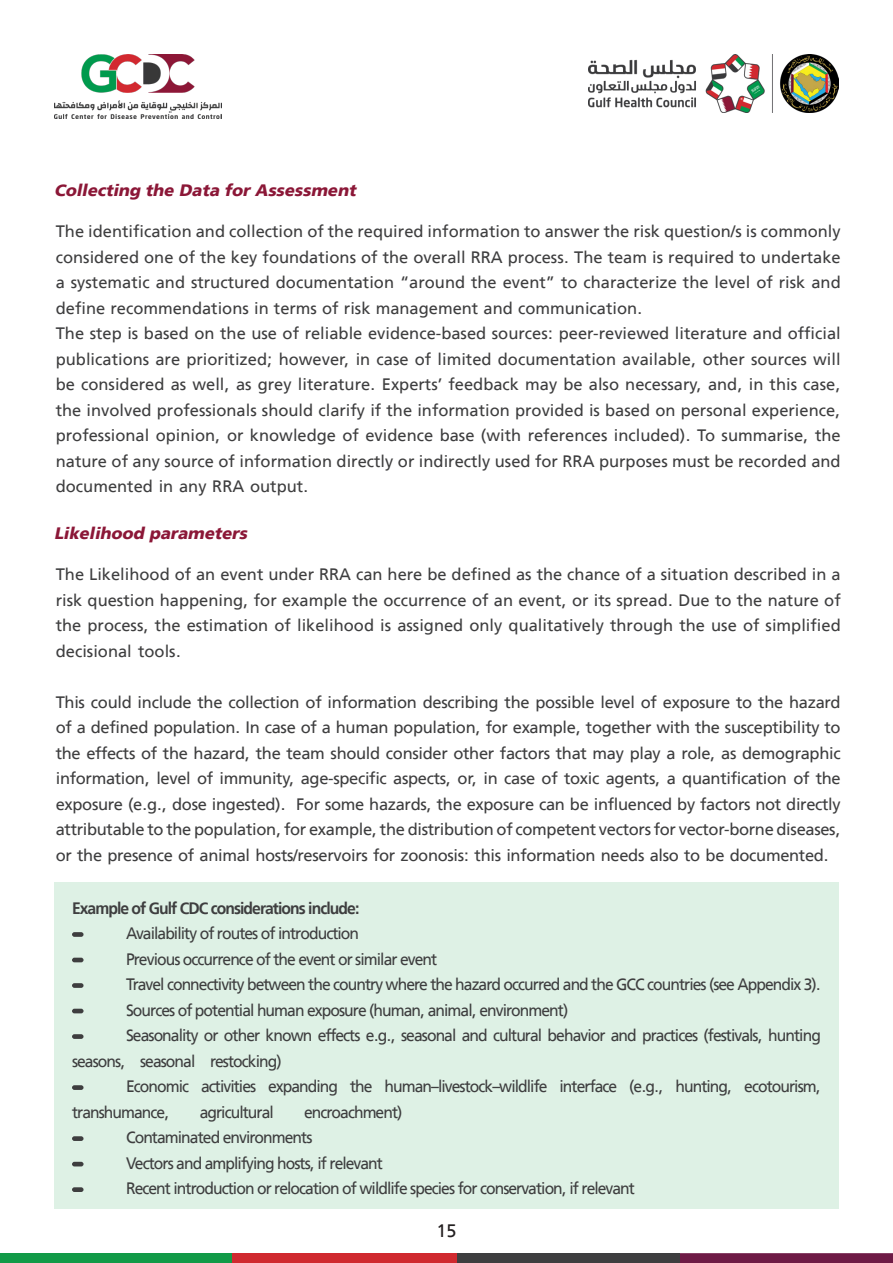
<style>
.page{position:relative;width:893px;height:1263px;background:#fff}
.page>*{position:absolute;margin:0;border:0;box-sizing:border-box;transform-origin:0 0}
.t1{font:18px "Frutiger LT Arabic 55 Roman";color:#231f20}
.Paragraph_main{font:16.5px/25.5px "Frutiger LT Arabic 55 Roman";color:#3e3e3f;text-align:justify}
.Paragraph_main-2{font:16.5px/25.5px "Frutiger LT Arabic 55 Roman";letter-spacing:-.06em;color:#3e3e3f;scale:.95 1}
.Paragraph_main-3{font:italic 900 16.5px "Frutiger LT Arabic 75";color:#8b1737}
.Paragraph_main-4{font:700 16.5px "Frutiger LT Arabic 65";letter-spacing:-.06em;color:#3e3e3f;scale:.95 1}
</style>
<div class="page">
<img style="left:589px;top:54px;width:250px;height:59px">
<svg style="left:680px;top:1253px;width:213px;height:10px;background:#701e48"></svg>
<div style="left:440px;top:1253px;width:240px;height:10px;background:#3e3e3f"></div>
<div style="left:217px;top:1253px;width:240px;height:10px;background:#d0292f"></div>
<div style="left:0;top:1253px;width:232px;height:10px;background:#119a48"></div>
<img style="left:54px;top:54px;width:167px;height:65px">
<div style="left:54px;top:883px;width:785px;height:326px;background:#def1e5"></div>
<div style="left:72px;top:932px;width:12px;height:5px;background:#3e3e3f;border-radius:2px"></div>
<hr style="left:72px;top:958px;width:12px;height:4px;background:#3e3e3f;border-radius:2px">
<div style="left:72px;top:983px;width:12px;height:5px;background:#3e3e3f;border-radius:2px"></div>
<hr style="left:72px;top:1009px;width:12px;height:4px;background:#3e3e3f;border-radius:2px">
<div style="left:72px;top:1034px;width:12px;height:5px;background:#3e3e3f;border-radius:2px"></div>
<div style="left:72px;top:1085px;width:12px;height:5px;background:#3e3e3f;border-radius:2px"></div>
<div style="left:72px;top:1136px;width:12px;height:5px;background:#3e3e3f;border-radius:2px"></div>
<hr style="left:72px;top:1162px;width:12px;height:4px;background:#3e3e3f;border-radius:2px">
<div style="left:72px;top:1187px;width:12px;height:5px;background:#3e3e3f;border-radius:2px"></div>
<p class="Paragraph_main-3" style="left:54px;top:180px;width:309px">CollectingtheDataforAssessment</p>
<p class="Paragraph_main" style="left:56px;top:219px;width:786px;text-align:left">The identification and collection of the required information to answer the risk question/s is commonly considered one of the key foundations of the overall RRA process. The team is required to undertake a systematic and structured documentation “around the event” to characterize the level of risk and define recommendations in terms of risk management and communication.<br>The step is based on the use of reliable evidence-based sources: peer-reviewed literature and official publications are prioritized; however, in case of limited documentation available, other sources will be considered as well, as grey literature. Experts’ feedback may be also necessary, and, in this case, the involved professionals should clarify if the information provided is based on personal experience, professional opinion, or knowledge of evidence base (with references included). To summarise, the nature of any source of information directly or indirectly used for RRA purposes must be recorded and documented in any RRA output.</p>
<p class="Paragraph_main-3" style="left:54px;top:523px;width:201px">Likelihoodparameters</p>
<p class="Paragraph_main" style="left:56px;top:562px;width:786px">The Likelihood of an event under RRA can here be defined as the chance of a situation described in a risk question happening, for example the occurrence of an event, or its spread. Due to the nature of the process, the estimation of likelihood is assigned only qualitatively through the use of simplified decisional tools.</p>
<p class="Paragraph_main" style="left:56px;top:689px;width:786px">This could include the collection of information describing the possible level of exposure to the hazard of a defined population. In case of a human population, for example, together with the susceptibility to the effects of the hazard, the team should consider other factors that may play a role, as demographic information, level of immunity, age-specific aspects, or, in case of toxic agents, a quantification of the exposure (e.g., dose ingested). For some hazards, the exposure can be influenced by factors not directly attributable to the population, for example, the distribution of competent vectors for vector-borne diseases, or the presence of animal hosts/reservoirs for zoonosis: this information needs also to be documented.</p>
<p class="Paragraph_main-4" style="left:72px;top:894px;width:305px">Example of Gulf CDC considerations include:</p>
<p class="Paragraph_main-2" style="left:126px;top:920px;width:247px">Availability of routes of introduction</p>
<p class="Paragraph_main-2" style="left:126px;top:946px;width:329px">Previous occurrence of the event or similar event</p>
<p class="Paragraph_main-2" style="left:126px;top:971px;width:733px">Travel connectivity between the country where the hazard occurred and the GCC countries (see Appendix 3).</p>
<p class="Paragraph_main-2" style="left:126px;top:997px;width:467px">Sources of potential human exposure (human, animal, environment)</p>
<p class="Paragraph_main-2" style="left:72px;top:1022px;width:790px;text-indent:54px">Seasonality or other known effects e.g., seasonal and cultural behavior and practices (festivals, hunting seasons, seasonal restocking)</p>
<p class="Paragraph_main-2" style="left:72px;top:1073px;width:790px;text-indent:54px">Economic activities expanding the human–livestock–wildlife interface (e.g., hunting, ecotourism, transhumance,</p>
<p class="Paragraph_main-2" style="left:200px;top:1099px;width:80px">agricultural</p>
<p class="Paragraph_main-2" style="left:304px;top:1099px;width:105px">encroachment)</p>
<p class="Paragraph_main-2" style="left:126px;top:1124px;width:198px">Contaminated environments</p>
<p class="Paragraph_main-2" style="left:126px;top:1150px;width:272px">Vectors and amplifying hosts, if relevant</p>
<p class="Paragraph_main-2" style="left:126px;top:1175px;width:537px">Recent introduction or relocation of wildlife species for conservation, if relevant</p>
<p class="t1" style="left:436px;top:1217px;width:22px">15</p>
</div>
